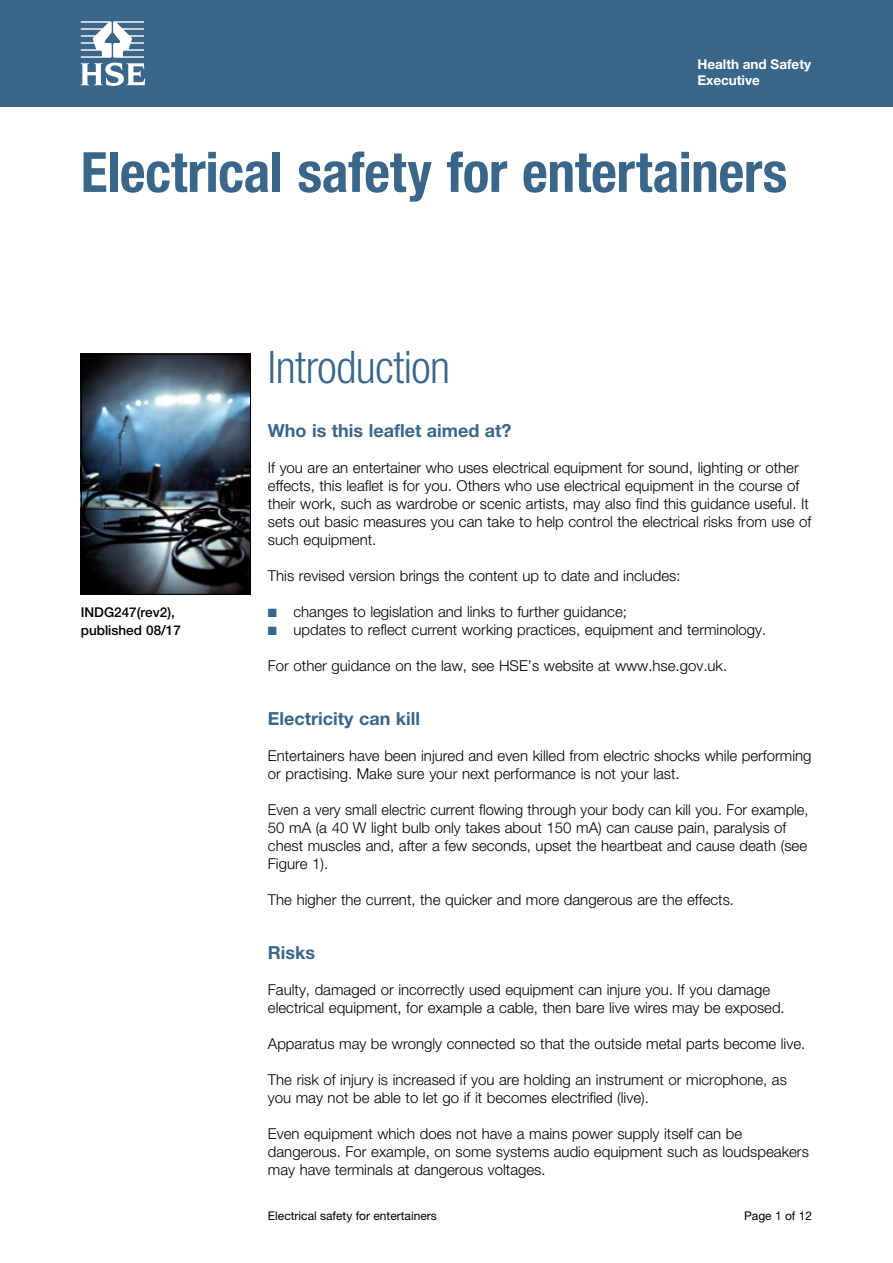
<style>
.page{position:relative;width:893px;height:1263px;background:#fff}
.page>*{position:absolute;margin:0;border:0;box-sizing:border-box;transform-origin:0 0}
.t1{font:700 condensed 55.5px "Helvetica Neue LT";letter-spacing:-.005em;color:#3a6689}
.t2{font:300 condensed 45px "Helvetica Neue LT";letter-spacing:-.01em;color:#3a6689}
.t3{font:700 18px "Helvetica Neue LT";color:#3a6689}
.t4{font:300 15px/18px "Helvetica Neue LT";color:#000}
.t5{font:500 13.5px/18px "Helvetica Neue LT";color:#000}
.t6{font:700 13.5px/16.5px "Helvetica Neue LT";color:#fff}
.t7{font:12px "Helvetica Neue LT";color:#000}
.s1{color:#3a6689}
</style>
<div class="page">
<div style="left:0;top:0;width:893px;height:106px;background:#3a6689"></div>
<svg style="left:81px;top:21px;width:64px;height:65px"></svg>
<img style="left:83px;top:356px;width:166px;height:237px">
<div style="left:81px;top:354px;width:170px;height:241px;border:1px solid #000"></div>
<p class="t6" style="left:697px;top:55px;width:115px">Health and Safety<br>Executive</p>
<h1 class="t1" style="left:81px;top:139px;width:708px">Electrical safety for entertainers</h1>
<p class="t5" style="left:81px;top:603px;width:102px">INDG247(rev2), published 08/17</p>
<h2 class="t2" style="left:268px;top:341px;width:184px">Introduction</h2>
<p class="t3" style="left:268px;top:419px;width:245px">Who is this leaflet aimed at?</p>
<p class="t4" style="left:268px;top:458px;width:545px">If you are an entertainer who uses electrical equipment for sound, lighting or other effects, this leaflet is for you. Others who use electrical equipment in the course of their work, such as wardrobe or scenic artists, may also find this guidance useful. It sets out basic measures you can take to help control the electrical risks from use of such equipment.</p>
<p class="t4" style="left:268px;top:566px;width:414px">This revised version brings the content up to date and includes:</p>
<p class="t4" style="left:268px;top:602px;width:361px"><span class="s1">■</span> changes to legislation and links to further guidance;</p>
<p class="t4" style="left:268px;top:620px;width:500px"><span class="s1">■</span> updates to reflect current working practices, equipment and terminology.</p>
<p class="t4" style="left:268px;top:656px;width:461px">For other guidance on the law, see HSE’s website at www.hse.gov.uk.</p>
<p class="t3" style="left:268px;top:707px;width:154px">Electricity can kill</p>
<p class="t4" style="left:268px;top:746px;width:545px">Entertainers have been injured and even killed from electric shocks while performing or practising. Make sure your next performance is not your last.</p>
<p class="t4" style="left:268px;top:800px;width:542px">Even a very small electric current flowing through your body can kill you. For example, 50 mA (a 40 W light bulb only takes about 150 mA) can cause pain, paralysis of chest muscles and, after a few seconds, upset the heartbeat and cause death (see Figure 1).</p>
<p class="t4" style="left:268px;top:890px;width:468px">The higher the current, the quicker and more dangerous are the effects.</p>
<p class="t3" style="left:268px;top:941px;width:49px">Risks</p>
<p class="t4" style="left:268px;top:980px;width:518px">Faulty, damaged or incorrectly used equipment can injure you. If you damage electrical equipment, for example a cable, then bare live wires may be exposed.</p>
<p class="t4" style="left:268px;top:1034px;width:539px">Apparatus may be wrongly connected so that the outside metal parts become live.</p>
<p class="t4" style="left:268px;top:1070px;width:521px">The risk of injury is increased if you are holding an instrument or microphone, as you may not be able to let go if it becomes electrified (live).</p>
<p class="t4" style="left:268px;top:1124px;width:542px">Even equipment which does not have a mains power supply itself can be dangerous. For example, on some systems audio equipment such as loudspeakers may have terminals at dangerous voltages.</p>
<p class="t7" style="left:268px;top:1209px;width:170px">Electrical safety for entertainers</p>
<p class="t7" style="left:744px;top:1209px;width:70px">Page 1 of 12</p>
</div>
